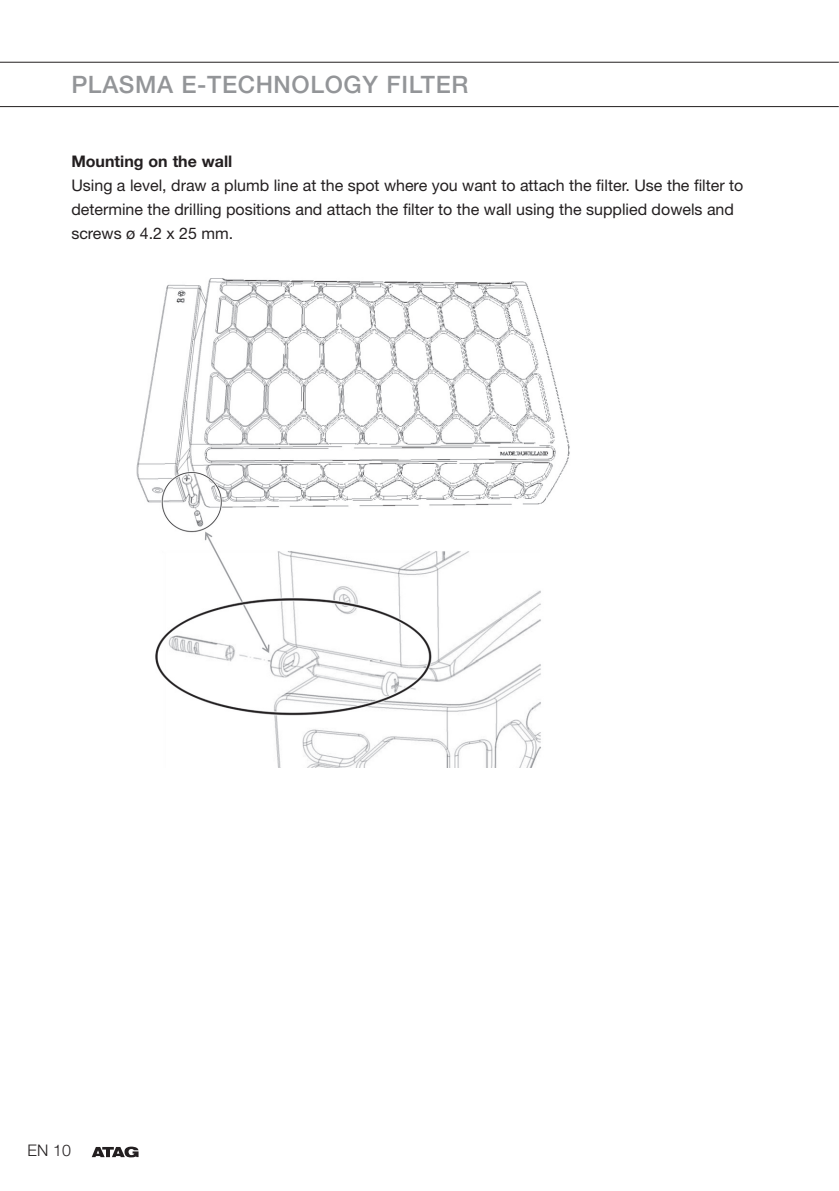
<style>
.page{position:relative;width:839px;height:1191px;background:#fff}
.page>*{position:absolute;margin:0;border:0;box-sizing:border-box;transform-origin:0 0}
.t1{font:500 24px "Helvetica Neue LT Std";letter-spacing:.025em;color:#939598}
.t2{font:16px/24px "Helvetica Neue LT Std";color:#231f20}
.t3{font:700 16px "Helvetica Neue LT Std";color:#231f20}
.t4{font:300 16px "Helvetica Neue LT Std";color:#231f20}
</style>
<div class="page">
<hr style="left:0;top:62px;width:838px;height:1px;background:#231f20">
<hr style="left:0;top:106px;width:838px;height:1px;background:#231f20">
<svg style="left:92px;top:1146px;width:47px;height:11px"></svg>
<img style="left:136px;top:278px;width:434px;height:489px">
<h1 class="t1" style="left:71px;top:70px;width:398px">PLASMA E-TECHNOLOGY FILTER</h1>
<p class="t3" style="left:71px;top:152px;width:163px">Mounting on the wall</p>
<p class="t2" style="left:71px;top:173px;width:674px">Using a level, draw a plumb line at the spot where you want to attach the filter. Use the filter to determine the drilling positions and attach the filter to the wall using the supplied dowels and screws ø 4.2 x 25 mm.</p>
<p class="t4" style="left:28px;top:1140px;width:45px">EN 10</p>
</div>
